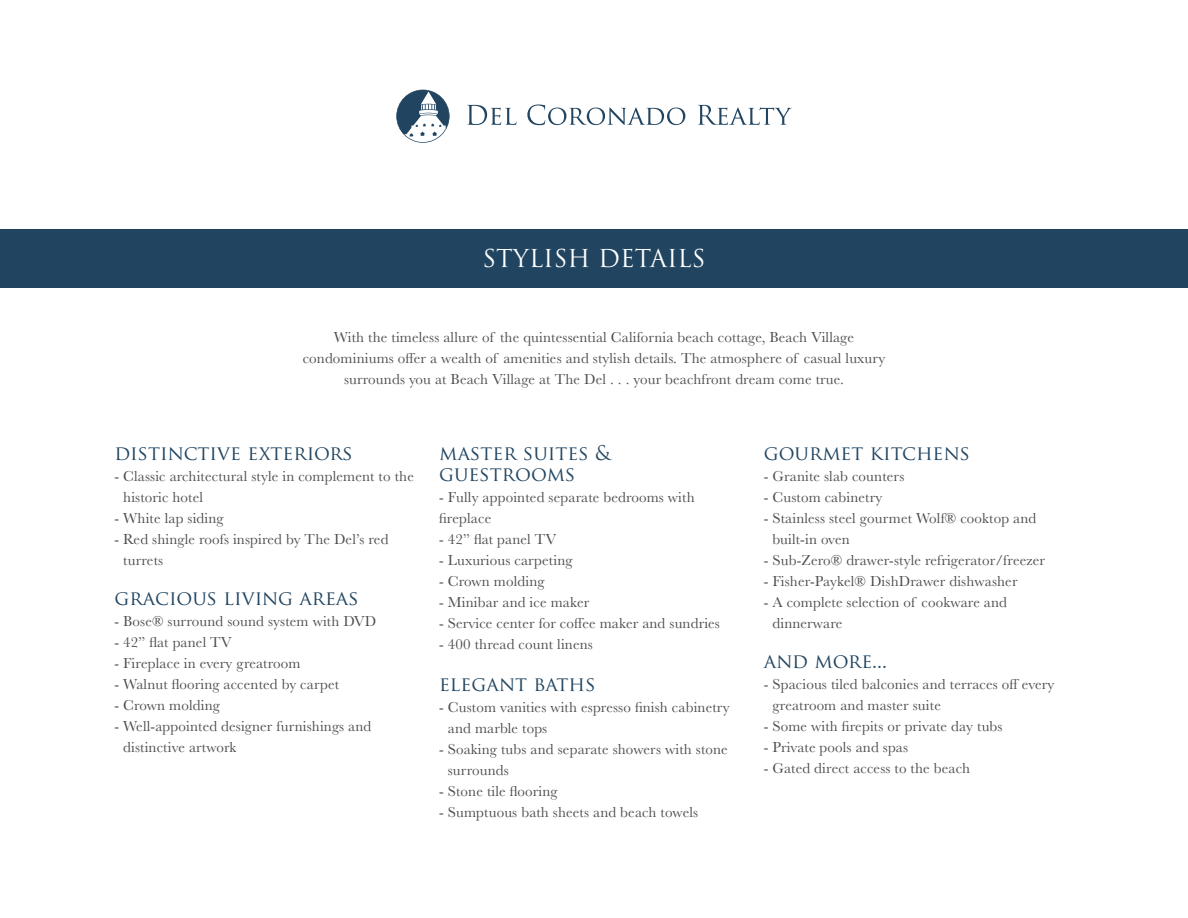
<style>
.page{position:relative;width:1188px;height:918px;background:#fff}
.page>*{position:absolute;margin:0;border:0;box-sizing:border-box;transform-origin:0 0}
.t1{font:24px "Trajan Pro";color:#fff}
.t2{font:19.8px/21px "Trajan Pro";color:#214561}
.t3{font:15px/21px "Baskerville";letter-spacing:.01em;color:#4e4d4d}
</style>
<div class="page">
<div style="left:0;top:229px;width:1188px;height:59px;background:#214561"></div>
<svg style="left:396px;top:90px;width:54px;height:53px"></svg>
<svg style="left:467px;top:105px;width:50px;height:20px"></svg>
<svg style="left:527px;top:105px;width:158px;height:20px"></svg>
<svg style="left:698px;top:105px;width:94px;height:20px"></svg>
<h1 class="t1" style="left:483px;top:243px;width:224px">STYLISH DETAILS</h1>
<p class="t3" style="left:303px;top:327px;width:584px;text-align:center">With the timeless allure of the quintessential California beach cottage, Beach Village condominiums offer a wealth of amenities and stylish details. The atmosphere of casual luxury surrounds you at Beach Village at The Del . . . your beachfront dream come true.</p>
<h2 class="t2" style="left:114px;top:442px;width:240px">distinctive exteriors</h2>
<p class="t3" style="left:123px;top:466px;width:292px;text-indent:-9px">- Classic architectural style in complement to the historic hotel</p>
<p class="t3" style="left:114px;top:508px;width:111px">- White lap siding</p>
<p class="t3" style="left:123px;top:529px;width:267px;text-indent:-9px">- Red shingle roofs inspired by The Del’s red turrets</p>
<h2 class="t2" style="left:114px;top:587px;width:246px">gracious living areas</h2>
<p class="t3" style="left:114px;top:611px;width:263px">- Bose® surround sound system with DVD</p>
<p class="t3" style="left:114px;top:632px;width:119px">- 42” flat panel TV</p>
<p class="t3" style="left:114px;top:653px;width:187px">- Fireplace in every greatroom</p>
<p class="t3" style="left:114px;top:674px;width:226px">- Walnut flooring accented by carpet</p>
<p class="t3" style="left:114px;top:695px;width:107px">- Crown molding</p>
<p class="t3" style="left:123px;top:716px;width:250px;text-indent:-9px">- Well-appointed designer furnishings and distinctive artwork</p>
<h2 class="t2" style="left:439px;top:442px;width:173px">master suites &amp; guestrooms</h2>
<p class="t3" style="left:439px;top:487px;width:257px">- Fully appointed separate bedrooms with fireplace</p>
<p class="t3" style="left:439px;top:529px;width:119px">- 42” flat panel TV</p>
<p class="t3" style="left:439px;top:550px;width:135px">- Luxurious carpeting</p>
<p class="t3" style="left:439px;top:571px;width:107px">- Crown molding</p>
<p class="t3" style="left:439px;top:592px;width:152px">- Minibar and ice maker</p>
<p class="t3" style="left:439px;top:613px;width:282px">- Service center for coffee maker and sundries</p>
<p class="t3" style="left:439px;top:634px;width:155px">- 400 thread count linens</p>
<h2 class="t2" style="left:439px;top:673px;width:158px">elegant baths</h2>
<p class="t3" style="left:448px;top:697px;width:283px;text-indent:-9px">- Custom vanities with espresso finish cabinetry and marble tops</p>
<p class="t3" style="left:448px;top:739px;width:282px;text-indent:-9px">- Soaking tubs and separate showers with stone surrounds</p>
<p class="t3" style="left:439px;top:781px;width:120px">- Stone tile flooring</p>
<p class="t3" style="left:439px;top:802px;width:261px">- Sumptuous bath sheets and beach towels</p>
<h2 class="t2" style="left:764px;top:442px;width:208px">gourmet kitchens</h2>
<p class="t3" style="left:764px;top:466px;width:142px">- Granite slab counters</p>
<p class="t3" style="left:764px;top:487px;width:120px">- Custom cabinetry</p>
<p class="t3" style="left:772px;top:508px;width:265px;text-indent:-9px">- Stainless steel gourmet Wolf® cooktop and built-in oven</p>
<p class="t3" style="left:764px;top:550px;width:283px">- Sub-Zero® drawer-style refrigerator/freezer</p>
<p class="t3" style="left:764px;top:571px;width:255px">- Fisher-Paykel® DishDrawer dishwasher</p>
<p class="t3" style="left:772px;top:592px;width:236px;text-indent:-9px">- A complete selection of cookware and dinnerware</p>
<h2 class="t2" style="left:764px;top:650px;width:125px">and more...</h2>
<p class="t3" style="left:772px;top:674px;width:283px;text-indent:-9px">- Spacious tiled balconies and terraces off every greatroom and master suite</p>
<p class="t3" style="left:764px;top:716px;width:240px">- Some with firepits or private day tubs</p>
<p class="t3" style="left:764px;top:737px;width:146px">- Private pools and spas</p>
<p class="t3" style="left:764px;top:758px;width:208px">- Gated direct access to the beach</p>
</div>
